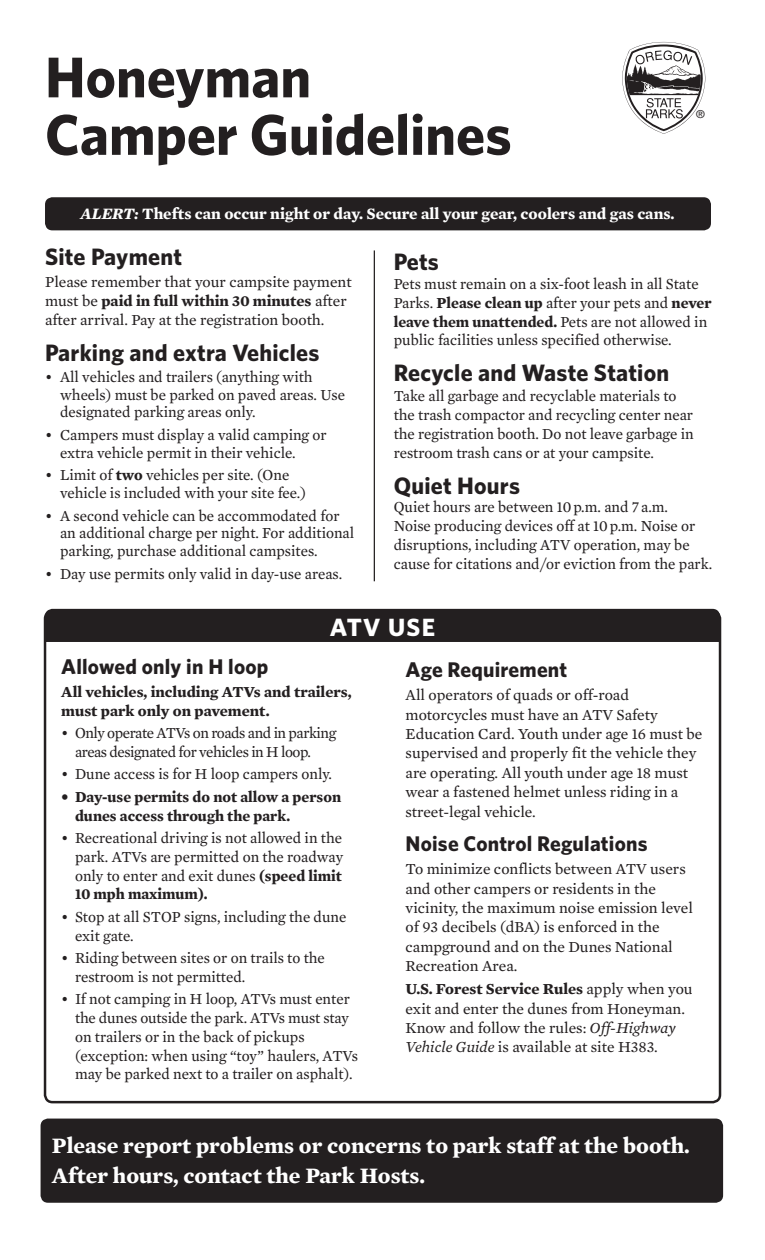
<style>
.page{position:relative;width:765px;height:1260px;background:#fff}
.page>*{position:absolute;margin:0;border:0;box-sizing:border-box;transform-origin:0 0}
.t1{font:700 57.5px/57.5px "Whitney";color:#231f20}
.ITC_Officina_Sans_Bo{font:700 25px "Whitney";letter-spacing:.05em;color:#fff}
.second_side_subhead{font:700 23.75px "Whitney";letter-spacing:.01em;color:#231f20}
.t2{font:700 22.5px "Mercury Text G2";color:#fff}
.second_side_subhead-2{font:700 21.25px "Whitney";letter-spacing:.01em;color:#231f20}
.t3{font:700 16.12px "Mercury Text G2";color:#fff}
.second_side_body{font:15.62px/18.8px "Mercury Text G2";color:#231f20}
.second_side_body-2{font:700 15.62px/18.8px "Mercury Text G2";color:#231f20}
.second_side_body-3{font:15.62px/18.8px "Mercury Text G2";letter-spacing:-.03em;color:#231f20}
.t4{font:11px "Helvetica";color:#231f20}
.s1{font-style:italic}
.s2{font-weight:700}
</style>
<div class="page">
<svg style="left:622px;top:42px;width:83px;height:92px"></svg>
<div style="left:45px;top:197px;width:666px;height:33px;background:#231f20;border-radius:7px"></div>
<div style="left:41px;top:1119px;width:682px;height:84px;background:#231f20;border-radius:8px"></div>
<hr style="left:374px;top:250px;width:1px;height:331px;background:#231f20">
<div style="left:45px;top:609px;width:675px;height:33px;background:#231f20"></div>
<p class="t1" style="left:45px;top:47px;width:468px">Honeyman<br>Camper Guidelines</p>
<p class="t3" style="left:80px;top:204px;width:596px"><span class="s1">ALERT:</span> Thefts can occur night or day. Secure all your gear, coolers and gas cans.</p>
<p class="t4" style="left:696px;top:108px;width:10px">®</p>
<p class="second_side_subhead" style="left:45px;top:242px;width:138px">Site Payment</p>
<p class="second_side_body" style="left:45px;top:273px;width:308px">Please remember that your campsite payment must be <span class="s2">paid in full within 30 minutes</span> after after arrival. Pay at the registration booth.</p>
<p class="second_side_subhead" style="left:45px;top:338px;width:276px">Parking and extra Vehicles</p>
<p class="second_side_body" style="left:60px;top:368px;width:286px;line-height:17.5px;text-indent:-15px">• All vehicles and trailers (anything with wheels) must be parked on paved areas. Use designated parking areas only.</p>
<p class="second_side_body" style="left:60px;top:426px;width:268px;line-height:17.5px;text-indent:-15px">• Campers must display a valid camping or extra vehicle permit in their vehicle.</p>
<p class="second_side_body" style="left:60px;top:467px;width:247px;line-height:17.5px;text-indent:-15px">• Limit of <span class="s2">two</span> vehicles per site. (One vehicle is included with your site fee.)</p>
<p class="second_side_body" style="left:60px;top:507px;width:296px;line-height:17.5px;text-indent:-15px">• A second vehicle can be accommodated for an additional charge per night. For additional parking, purchase additional campsites.</p>
<p class="second_side_body" style="left:45px;top:564px;width:299px">• Day use permits only valid in day-use areas.</p>
<p class="second_side_subhead" style="left:394px;top:248px;width:47px">Pets</p>
<p class="second_side_body" style="left:394px;top:275px;width:320px">Pets must remain on a six-foot leash in all State Parks. <span class="s2">Please clean up</span> after your pets and <span class="s2">never leave them unattended.</span> Pets are not allowed in public facilities unless specified otherwise.</p>
<p class="second_side_subhead" style="left:394px;top:359px;width:277px">Recycle and Waste Station</p>
<p class="second_side_body" style="left:394px;top:387px;width:301px">Take all garbage and recyclable materials to the trash compactor and recycling center near the registration booth. Do not leave garbage in restroom trash cans or at your campsite.</p>
<p class="second_side_subhead" style="left:394px;top:471px;width:128px">Quiet Hours</p>
<p class="second_side_body" style="left:394px;top:498px;width:320px">Quiet hours are between 10p.m. and 7 a.m.<br>Noise producing devices off at 10p.m. Noise or disruptions, including ATV operation, may be cause for citations and/or eviction from the park.</p>
<p class="ITC_Officina_Sans_Bo" style="left:330px;top:612px;width:107px">ATV USE</p>
<p class="second_side_subhead-2" style="left:61px;top:654px;width:209px">Allowed only in H loop</p>
<p class="second_side_body-2" style="left:61px;top:682px;width:292px">All vehicles, including ATVs and trailers, must park only on pavement.</p>
<p class="second_side_body-3" style="left:75px;top:724px;width:263px;text-indent:-14px">• Only operate ATVs on roads and in parking areas designated for vehicles in H loop.</p>
<p class="second_side_body" style="left:61px;top:765px;width:272px">• Dune access is for H loop campers only.</p>
<p class="second_side_body-2" style="left:75px;top:787px;width:268px;text-indent:-14px">• Day-use permits do not allow a person dunes access through the park.</p>
<p class="second_side_body" style="left:75px;top:829px;width:270px;text-align:justify;text-indent:-14px">• Recreational driving is not allowed in the park. ATVs are permitted on the roadway only to enter and exit dunes <span class="s2">(speed limit 10 mph maximum).</span></p>
<p class="second_side_body" style="left:75px;top:907px;width:273px;text-indent:-14px">• Stop at all STOP signs, including the dune exit gate.</p>
<p class="second_side_body" style="left:75px;top:949px;width:251px;text-indent:-14px">• Riding between sites or on trails to the restroom is not permitted.</p>
<p class="second_side_body" style="left:75px;top:990px;width:284px;text-indent:-14px">• If not camping in H loop, ATVs must enter the dunes outside the park. ATVs must stay on trailers or in the back of pickups (exception: when using “toy” haulers, ATVs may be parked next to a trailer on asphalt).</p>
<p class="second_side_subhead-2" style="left:406px;top:657px;width:163px">Age Requirement</p>
<p class="second_side_body" style="left:406px;top:685px;width:298px;line-height:19.4px">All operators of quads or off-road motorcycles must have an ATV Safety Education Card. Youth under age 16 must be supervised and properly fit the vehicle they are operating. All youth under age 18 must wear a fastened helmet unless riding in a street-legal vehicle.</p>
<p class="second_side_subhead-2" style="left:406px;top:831px;width:243px">Noise Control Regulations</p>
<p class="second_side_body" style="left:406px;top:859px;width:289px;line-height:19.4px">To minimize conflicts between ATV users and other campers or residents in the vicinity, the maximum noise emission level of 93 decibels (dBA) is enforced in the campground and on the Dunes National Recreation Area.</p>
<p class="second_side_body" style="left:406px;top:979px;width:289px;line-height:19.4px"><span class="s2">U.S. Forest Service Rules</span> apply when you exit and enter the dunes from Honeyman.<br>Know and follow the rules: <span class="s1">Off-Highway Vehicle Guide</span> is available at site H383.</p>
<p class="t2" style="left:52px;top:1131px;width:640px">Please report problems or concerns to park staff at the booth.</p>
<p class="t2" style="left:52px;top:1161px;width:375px">After hours, contact the Park Hosts.</p>
</div>
